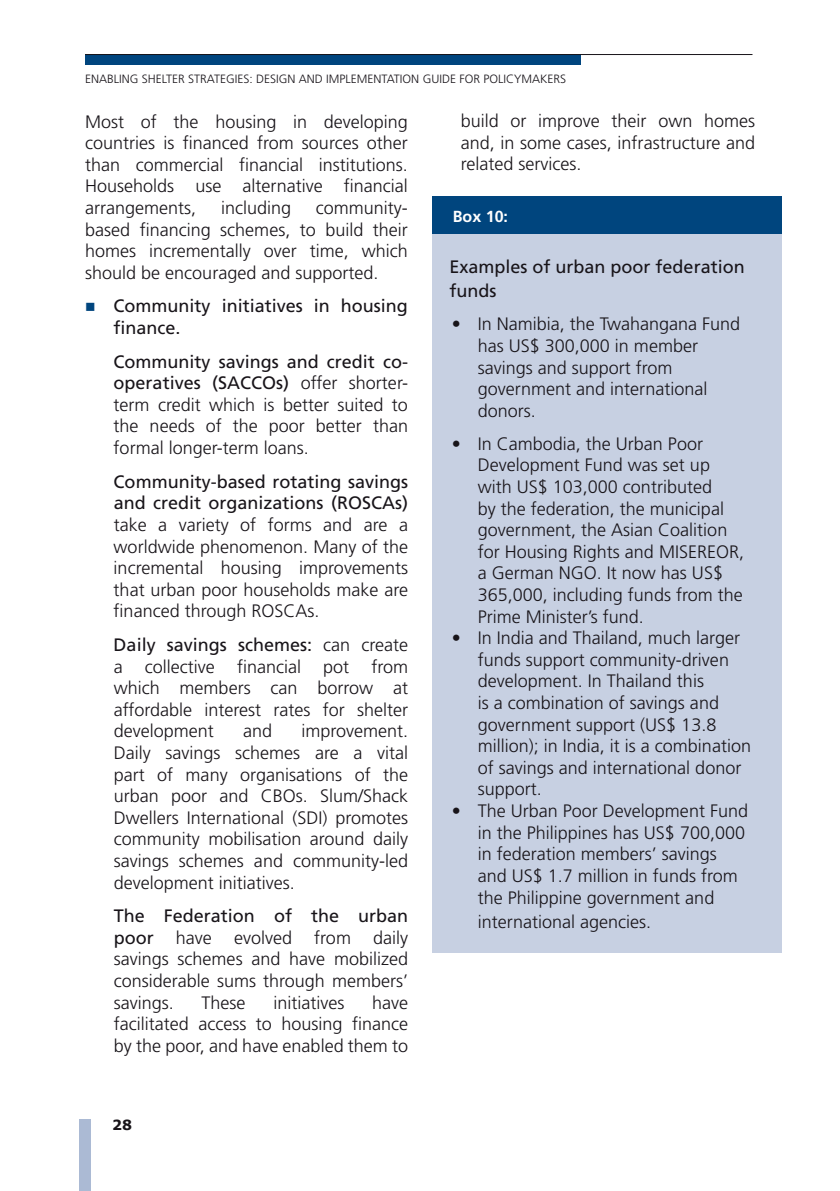
<style>
.page{position:relative;width:840px;height:1191px;background:#fff}
.page>*{position:absolute;margin:0;border:0;box-sizing:border-box;transform-origin:0 0}
.t1{font:300 18px/21.6px "Frutiger";color:#181419;text-align:justify}
.t2{font:18px/21.6px "Frutiger";color:#181419}
.t3{font:700 16px "Frutiger";color:#fff}
.t4{font:700 14px "Verdana";color:#181419}
.t5{font:300 12px "Frutiger";color:#181419}
.s1{color:#00457e}
.s2{font-weight:400}
</style>
<div class="page">
<div style="left:85px;top:54px;width:495px;height:10px;background:#00457e"></div>
<div style="left:79px;top:1119px;width:12px;height:72px;background:#abbad4"></div>
<hr style="left:85px;top:54px;width:667px;height:1px;background:#181419">
<div style="left:432px;top:234px;width:349px;height:718px;background:#c7d0e2"></div>
<div style="left:432px;top:197px;width:349px;height:37px;background:#00457e"></div>
<p class="t5" style="left:85px;top:72px;width:482px">ENABLING SHELTER STRATEGIES: DESIGN AND IMPLEMENTATION GUIDE FOR POLICYMAKERS</p>
<p class="t1" style="left:85px;top:111px;width:324px">Most of the housing in developing countries is financed from sources other than commercial financial institutions.<br>Households use alternative financial arrangements,</p>
<p class="t1" style="left:221px;top:197px;width:72px">including</p>
<p class="t1" style="left:85px;top:197px;width:324px;text-indent:231px">community&shy;based financing schemes, to build their homes incrementally over time, which should be encouraged and supported.</p>
<p class="t2" style="left:113px;top:295px;width:296px;text-indent:-28px"><span class="s1">■</span> Community initiatives in housing finance.</p>
<p class="t1" style="left:113px;top:351px;width:296px"><span class="s2">Community savings and credit co&shy;operatives (SACCOs)</span> offer shorter&shy;term credit which is better suited to the needs of the poor better than formal longer-term loans.</p>
<p class="t2" style="left:114px;top:471px;width:296px">Community-based rotating savings and credit organizations (ROSCAs)</p>
<p class="t1" style="left:114px;top:514px;width:296px">take a variety of forms and are a worldwide phenomenon. Many of the incremental housing improvements that urban poor households make are financed through ROSCAs.</p>
<p class="t1" style="left:114px;top:634px;width:296px"><span class="s2">Daily savings schemes:</span> can create a collective financial pot from which members can borrow at affordable interest rates for shelter development</p>
<p class="t1" style="left:243px;top:720px;width:31px">and</p>
<p class="t1" style="left:114px;top:720px;width:296px;text-indent:187px">improvement.<br>Daily savings schemes are a vital part of many organisations of the urban poor and CBOs. Slum/Shack Dwellers International (SDI) promotes community mobilisation around daily savings schemes and community-led development initiatives.</p>
<p class="t1" style="left:114px;top:905px;width:296px"><span class="s2">The Federation of the urban poor</span> have evolved from daily savings schemes and have mobilized considerable sums through members’ savings.</p>
<p class="t1" style="left:114px;top:992px;width:296px;text-indent:258px">have facilitated access to housing finance by the poor, and have enabled them to</p>
<p class="t1" style="left:201px;top:992px;width:46px">These</p>
<p class="t1" style="left:273px;top:992px;width:72px">initiatives</p>
<p class="t4" style="left:112px;top:1116px;width:21px">28</p>
<p class="t1" style="left:460px;top:110px;width:296px">build or improve their own homes and, in some cases, infrastructure and related services.</p>
<p class="t3" style="left:452px;top:207px;width:57px">Box 10:</p>
<p class="t2" style="left:449px;top:255px;width:297px;line-height:24px">Examples of urban poor federation funds</p>
<p class="t1" style="left:477px;top:313px;width:264px;text-align:left;text-indent:-26px">• In Namibia, the Twahangana Fund has US$ 300,000 in member savings and support from government and international donors.</p>
<p class="t1" style="left:477px;top:433px;width:268px;text-align:left;text-indent:-26px">• In Cambodia, the Urban Poor<br>Development Fund was set up with US$ 103,000 contributed<br>by the federation, the municipal government, the Asian Coalition for Housing Rights and MISEREOR, a German NGO. It now has US$<br>365,000, including funds from the<br>Prime Minister’s fund.</p>
<p class="t1" style="left:477px;top:627px;width:275px;text-align:left;text-indent:-26px">• In India and Thailand, much larger funds support community-driven development. In Thailand this<br>is a combination of savings and government support (US$ 13.8 million); in India, it is a combination of savings and international donor support.</p>
<p class="t1" style="left:477px;top:800px;width:272px;text-align:left;text-indent:-26px">• The Urban Poor Development Fund in the Philippines has US$ 700,000 in federation members’ savings and US$ 1.7 million in funds from the Philippine government and</p>
<p class="t1" style="left:477px;top:910px;width:175px">international agencies.</p>
</div>
